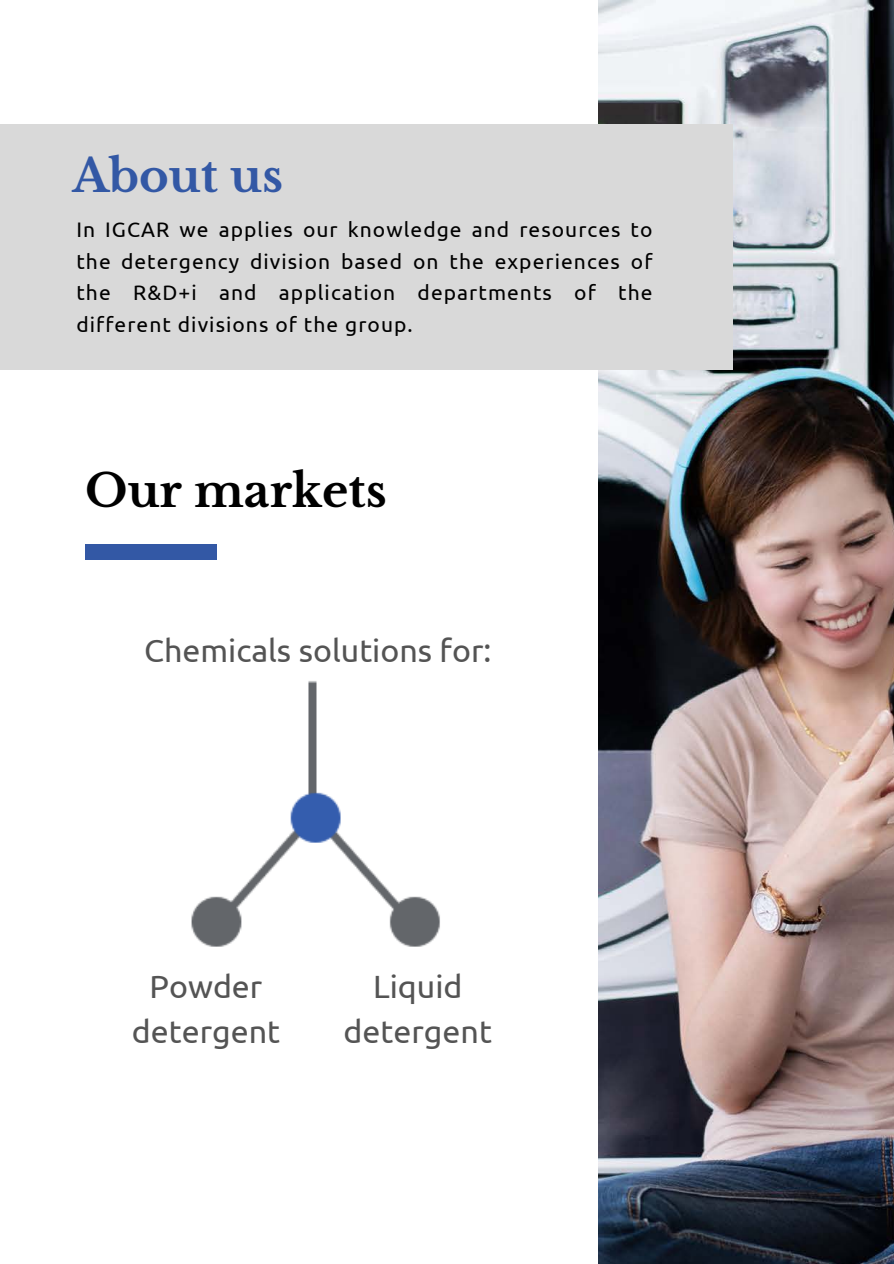
<style>
.page{position:relative;width:894px;height:1264px;background:#fff}
.page>*{position:absolute;margin:0;border:0;box-sizing:border-box;transform-origin:0 0}
.t1{font:700 45px "Libre Baskerville";color:#000}
.t2{font:700 45px "Libre Baskerville";color:#3358a5}
.t3{font:32.1px/44.4px "Ubuntu";color:#545454;text-align:center}
.t4{font:21px/31.5px "Ubuntu";letter-spacing:.05em;color:#000;text-align:justify}
</style>
<div class="page">
<img style="left:598px;top:0;width:295px;height:1263px">
<div style="left:0;top:124px;width:732px;height:245px;background:#d9d9d9"></div>
<div style="left:85px;top:545px;width:132px;height:14px;background:#3358a5"></div>
<img style="left:191px;top:681px;width:249px;height:266px">
<p class="t2" style="left:72px;top:148px;width:212px">About us</p>
<p class="t4" style="left:76px;top:214px;width:577px">In IGCAR we applies our knowledge and resources to the detergency division based on the experiences of the R&amp;D+i and application departments of the different divisions of the group.</p>
<p class="t1" style="left:85px;top:463px;width:303px">Our markets</p>
<p class="t3" style="left:144px;top:627px;width:348px">Chemicals solutions for:</p>
<p class="t3" style="left:132px;top:964px;width:150px">Powder detergent</p>
<p class="t3" style="left:373px;top:964px;width:91px">Liquid</p>
<p class="t3" style="left:343px;top:1008px;width:150px">detergent</p>
</div>
